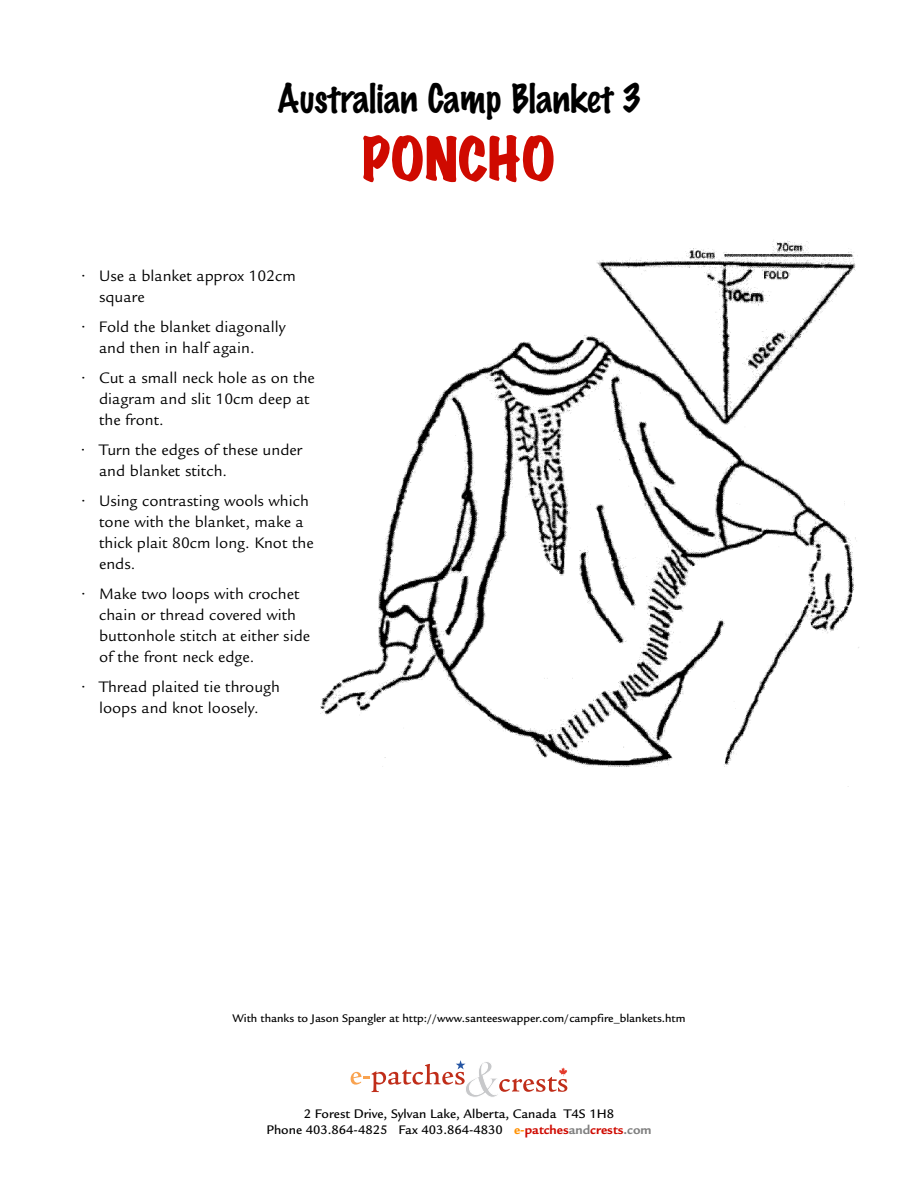
<style>
.page{position:relative;width:918px;height:1188px;background:#fff}
.page>*{position:absolute;margin:0;border:0;box-sizing:border-box;transform-origin:0 0}
.t1{font:54px "Marker Felt Wide";color:#cf0a00}
.t2{font:36px "Marker";color:#000}
.t3{font:16.5px/21px "Legacy Sans Std";color:#000}
.t4{font:500 13.5px/16.2px "Legacy Sans Std";color:#000;text-align:center}
.t5{font:500 12px "Legacy Sans Std";color:#000}
.s1{font-weight:700;color:#ff9100}
.s2{font-weight:700;color:#cf0a00}
.s3{font-weight:700;color:#808080}
</style>
<div class="page">
<svg style="left:351px;top:1060px;width:216px;height:37px"></svg>
<img style="left:320px;top:240px;width:539px;height:547px">
<h2 class="t2" style="left:277px;top:81px;width:365px">Australian Camp Blanket 3</h2>
<h1 class="t1" style="left:362px;top:130px;width:195px">PONCHO</h1>
<p class="t3" style="left:99px;top:267px;width:198px;text-indent:-18px">• Use a blanket approx 102cm square</p>
<p class="t3" style="left:99px;top:318px;width:188px;text-indent:-18px">• Fold the blanket diagonally and then in half again.</p>
<p class="t3" style="left:99px;top:369px;width:217px;text-indent:-18px">• Cut a small neck hole as on the diagram and slit 10cm deep at the front.</p>
<p class="t3" style="left:99px;top:441px;width:205px;text-indent:-18px">• Turn the edges of these under and blanket stitch.</p>
<p class="t3" style="left:99px;top:492px;width:216px;text-indent:-18px">• Using contrasting wools which tone with the blanket, make a thick plait 80cm long. Knot the ends.</p>
<p class="t3" style="left:99px;top:585px;width:213px;text-indent:-18px">• Make two loops with crochet chain or thread covered with buttonhole stitch at either side of the front neck edge.</p>
<p class="t3" style="left:81px;top:678px;width:201px;text-align:center">• Thread plaited tie through loops and knot loosely.</p>
<p class="t5" style="left:233px;top:1014px;width:454px">With thanks to Jason Spangler at http://www.santeeswapper.com/campfire_blankets.htm</p>
<p class="t4" style="left:266px;top:1107px;width:387px">2 Forest Drive, Sylvan Lake, Alberta, Canada T4S 1H8<br>Phone 403.864-4825 Fax 403.864-4830 <span class="s1">e-</span><span class="s2">patches</span><span class="s3">and</span><span class="s2">crests</span><span class="s3">.com</span></p>
</div>
